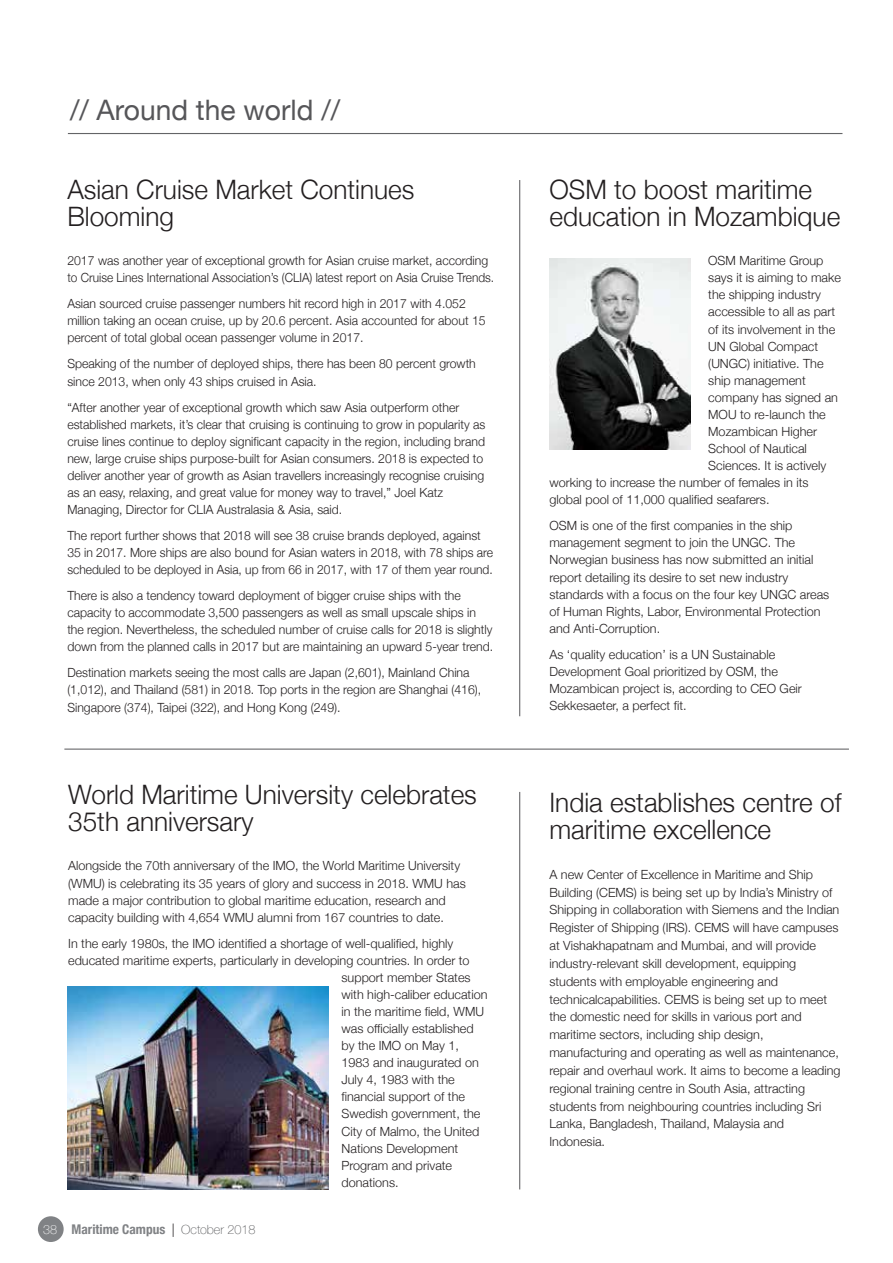
<style>
.page{position:relative;width:893px;height:1263px;background:#fff}
.page>*{position:absolute;margin:0;border:0;box-sizing:border-box;transform-origin:0 0}
.t1{font:28.2px "Helvetica Neue";color:#565659}
.t2{font:300 26.7px/26.7px "Helvetica Neue";color:#231f20}
.t3{font:700 condensed 13.35px "Helvetica Neue";color:#808285}
.t4{font:300 12.6px/17.1px "Helvetica Neue";color:#231f20}
.s1{font-weight:100;font-stretch:normal;font-size:12.6px;color:#fff}
.s2{font-weight:300;font-stretch:normal;color:#231f20}
.s3{font-weight:100;font-stretch:normal;font-size:12.6px;color:#58595b}
</style>
<div class="page">
<div style="left:38px;top:1216px;width:26px;height:26px;background:#808285;border-radius:50%"></div>
<hr style="left:68px;top:133px;width:774px;height:1px;background:#636466">
<hr style="left:64px;top:749px;width:785px;height:1px;background:#565659">
<hr style="left:519px;top:180px;width:1px;height:536px;background:#565659">
<hr style="left:519px;top:792px;width:1px;height:397px;background:#565659">
<img style="left:67px;top:986px;width:261px;height:204px">
<img style="left:549px;top:258px;width:141px;height:191px">
<h1 class="t1" style="left:70px;top:90px;width:272px">// Around the world //</h1>
<h2 class="t2" style="left:67px;top:174px;width:349px">Asian Cruise Market Continues<br>Blooming</h2>
<p class="t4" style="left:67px;top:251px;width:428px">2017 was another year of exceptional growth for Asian cruise market, according to Cruise Lines International Association’s (CLIA) latest report on Asia Cruise Trends.</p>
<p class="t4" style="left:67px;top:294px;width:420px">Asian sourced cruise passenger numbers hit record high in 2017 with 4.052 million taking an ocean cruise, up by 20.6 percent. Asia accounted for about 15 percent of total global ocean passenger volume in 2017.</p>
<p class="t4" style="left:67px;top:354px;width:410px">Speaking of the number of deployed ships, there has been 80 percent growth since 2013, when only 43 ships cruised in Asia.</p>
<p class="t4" style="left:67px;top:397px;width:419px">“After another year of exceptional growth which saw Asia outperform other established markets, it’s clear that cruising is continuing to grow in popularity as cruise lines continue to deploy significant capacity in the region, including brand new, large cruise ships purpose-built for Asian consumers. 2018 is expected to deliver another year of growth as Asian travellers increasingly recognise cruising as an easy, relaxing, and great value for money way to travel,” Joel Katz Managing, Director for CLIA Australasia &amp; Asia, said.</p>
<p class="t4" style="left:67px;top:526px;width:427px">The report further shows that 2018 will see 38 cruise brands deployed, against<br>35 in 2017. More ships are also bound for Asian waters in 2018, with 78 ships are scheduled to be deployed in Asia, up from 66 in 2017, with 17 of them year round.</p>
<p class="t4" style="left:67px;top:586px;width:427px">There is also a tendency toward deployment of bigger cruise ships with the capacity to accommodate 3,500 passengers as well as small upscale ships in the region. Nevertheless, the scheduled number of cruise calls for 2018 is slightly down from the planned calls in 2017 but are maintaining an upward 5-year trend.</p>
<p class="t4" style="left:67px;top:663px;width:415px">Destination markets seeing the most calls are Japan (2,601), Mainland China (1,012), and Thailand (581) in 2018. Top ports in the region are Shanghai (416),<br>Singapore (374), Taipei (322), and Hong Kong (249).</p>
<h2 class="t2" style="left:68px;top:779px;width:410px">World Maritime University celebrates<br>35th anniversary</h2>
<p class="t4" style="left:68px;top:856px;width:399px">Alongside the 70th anniversary of the IMO, the World Maritime University (WMU) is celebrating its 35 years of glory and success in 2018. WMU has made a major contribution to global maritime education, research and capacity building with 4,654 WMU alumni from 167 countries to date.</p>
<p class="t4" style="left:68px;top:934px;width:387px">In the early 1980s, the IMO identified a shortage of well-qualified, highly</p>
<p class="t4" style="left:68px;top:951px;width:403px">educated maritime experts, particularly in developing countries. In order to</p>
<p class="t4" style="left:342px;top:968px;width:131px">support member States</p>
<p class="t4" style="left:342px;top:985px;width:147px">with high-caliber education</p>
<p class="t4" style="left:342px;top:1002px;width:144px">in the maritime field, WMU</p>
<p class="t4" style="left:342px;top:1019px;width:134px">was officially established</p>
<p class="t4" style="left:342px;top:1036px;width:119px">by the IMO on May 1,</p>
<p class="t4" style="left:342px;top:1053px;width:139px">1983 and inaugurated on</p>
<p class="t4" style="left:342px;top:1070px;width:115px">July 4, 1983 with the</p>
<p class="t4" style="left:342px;top:1087px;width:125px">financial support of the</p>
<p class="t4" style="left:342px;top:1104px;width:140px">Swedish government, the</p>
<p class="t4" style="left:342px;top:1121px;width:139px">City of Malmo, the United</p>
<p class="t4" style="left:342px;top:1139px;width:118px">Nations Development</p>
<p class="t4" style="left:342px;top:1156px;width:112px">Program and private</p>
<p class="t4" style="left:342px;top:1173px;width:59px">donations.</p>
<p class="t3" style="left:43px;top:1218px;width:214px"><span class="s1">38</span> Maritime Campus <span class="s2">|</span> <span class="s3">October 2018</span></p>
<h2 class="t2" style="left:549px;top:174px;width:292px">OSM to boost maritime education in Mozambique</h2>
<p class="t4" style="left:708px;top:251px;width:117px">OSM Maritime Group</p>
<p class="t4" style="left:708px;top:268px;width:134px">says it is aiming to make</p>
<p class="t4" style="left:708px;top:285px;width:114px">the shipping industry</p>
<p class="t4" style="left:708px;top:302px;width:128px">accessible to all as part</p>
<p class="t4" style="left:708px;top:320px;width:128px">of its involvement in the</p>
<p class="t4" style="left:708px;top:337px;width:111px">UN Global Compact</p>
<p class="t4" style="left:708px;top:354px;width:117px">(UNGC) initiative. The</p>
<p class="t4" style="left:708px;top:371px;width:99px">ship management</p>
<p class="t4" style="left:708px;top:388px;width:131px">company has signed an</p>
<p class="t4" style="left:708px;top:405px;width:119px">MOU to re-launch the</p>
<p class="t4" style="left:708px;top:422px;width:110px">Mozambican Higher</p>
<p class="t4" style="left:708px;top:439px;width:100px">School of Nautical</p>
<p class="t4" style="left:708px;top:456px;width:120px">Sciences. It is actively</p>
<p class="t4" style="left:549px;top:473px;width:261px">working to increase the number of females in its</p>
<p class="t4" style="left:549px;top:490px;width:222px">global pool of 11,000 qualified seafarers.</p>
<p class="t4" style="left:549px;top:516px;width:281px">OSM is one of the first companies in the ship management segment to join the UNGC. The Norwegian business has now submitted an initial report detailing its desire to set new industry standards with a focus on the four key UNGC areas of Human Rights, Labor, Environmental Protection and Anti-Corruption.</p>
<p class="t4" style="left:549px;top:645px;width:254px">As ‘quality education’ is a UN Sustainable Development Goal prioritized by OSM, the Mozambican project is, according to CEO Geir Sekkesaeter, a perfect fit.</p>
<h2 class="t2" style="left:549px;top:787px;width:294px">India establishes centre of maritime excellence</h2>
<p class="t4" style="left:549px;top:864px;width:293px;line-height:17.9px">A new Center of Excellence in Maritime and Ship Building (CEMS) is being set up by India’s Ministry of Shipping in collaboration with Siemens and the Indian Register of Shipping (IRS). CEMS will have campuses at Vishakhapatnam and Mumbai, and will provide industry-relevant skill development, equipping students with employable engineering and technicalcapabilities. CEMS is being set up to meet the domestic need for skills in various port and maritime sectors, including ship design, manufacturing and operating as well as maintenance, repair and overhaul work. It aims to become a leading regional training centre in South Asia, attracting students from neighbouring countries including Sri Lanka, Bangladesh, Thailand, Malaysia and Indonesia.</p>
</div>
